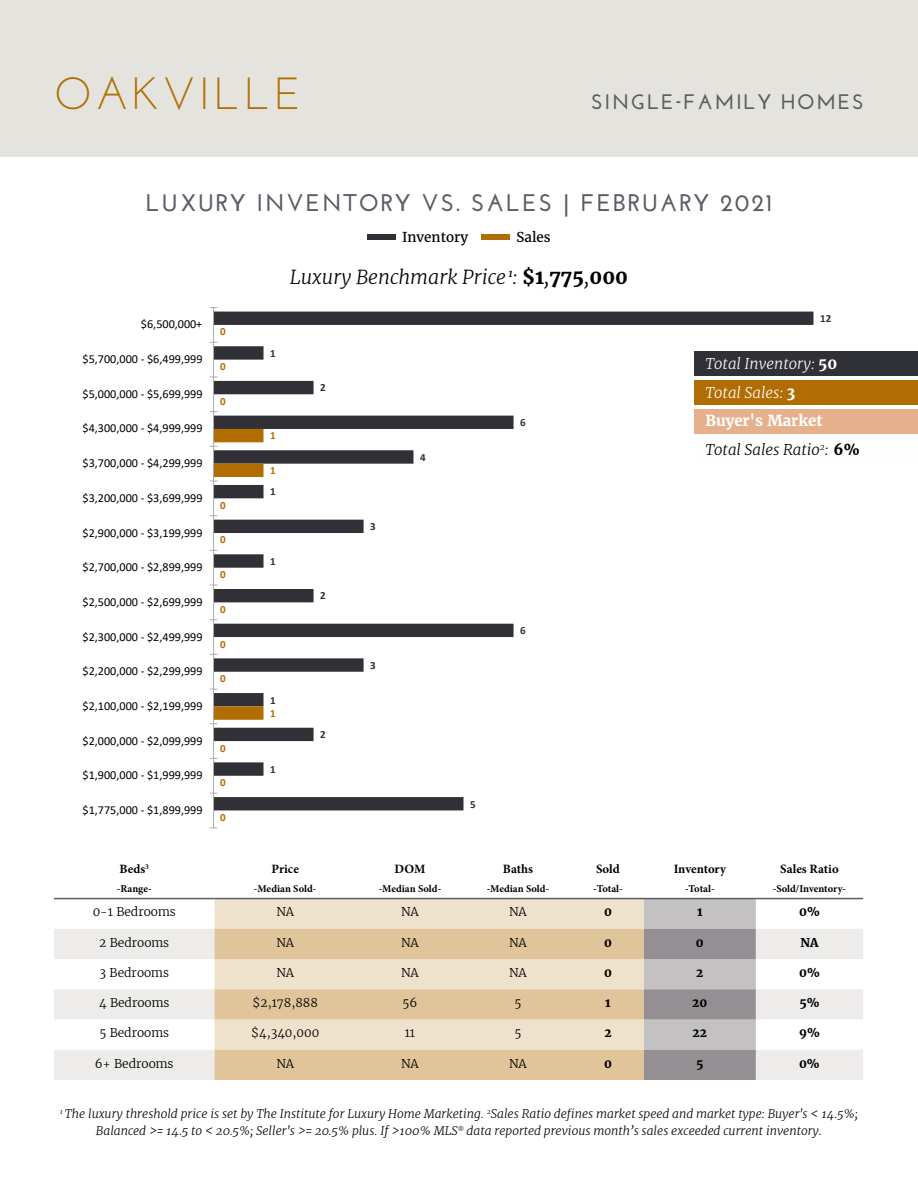
<style>
.page{position:relative;width:918px;height:1188px;background:#fff}
.page>*{position:absolute;margin:0;border:0;box-sizing:border-box;transform-origin:0 0}
.t1{font:45px "Josefin Sans";letter-spacing:.08em;color:#b16d03}
.t2{font:700 24px "Josefin Sans";letter-spacing:.08em;color:#5c5c65}
.t3{font:700 21px "Josefin Sans";letter-spacing:.08em;color:#5c5c65}
.t4{font:italic 300 19.5px "Merriweather";color:#000}
.t5{font:italic 300 15px/28.8px "Merriweather";color:#fff}
.t6{font:italic 300 15px "Merriweather";color:#000}
.t7{font:700 15px "Merriweather";color:#fff}
.t8{font:13.5px "Merriweather";color:#000}
.t9{font:700 12.75px "Minion Pro";color:#000}
.t10{font:12.15px "Calibri";color:#000}
.t11{font:italic 300 12px/16.5px "Merriweather";color:#000;text-align:center}
.t12{font:300 12px "Merriweather";color:#000}
.t13{font:700 12px "Merriweather";color:#000}
.t14{font:700 10.95px "Calibri";color:#303036}
.t15{font:700 10.95px "Calibri";color:#b26d01}
.t16{font:700 10.5px "Minion Pro";color:#000}
.s1{font-weight:700;font-style:normal}
</style>
<div class="page">
<div style="left:0;top:0;width:918px;height:158px;background:#e5e3dd"></div>
<svg style="left:214px;top:312px;width:599px;height:498px"></svg>
<hr style="left:213px;top:308px;width:1px;height:520px;background:#afabab">
<svg style="left:210px;top:429px;width:54px;height:295px"></svg>
<div style="left:367px;top:234px;width:29px;height:6px;background:#303037"></div>
<div style="left:482px;top:234px;width:28px;height:6px;background:#b16d03"></div>
<div style="left:215px;top:899px;width:429px;height:30px;background:#efe2cd"></div>
<svg style="left:54px;top:929px;width:809px;height:151px;fill:#edecea"></svg>
<svg style="left:215px;top:929px;width:429px;height:151px;background:#e6d0ae"></svg>
<svg style="left:644px;top:899px;width:112px;height:181px;background:#aca8ab"></svg>
<hr style="left:54px;top:898px;width:161px;height:1px;background:#5c5c65">
<hr style="left:215px;top:898px;width:141px;height:1px;background:#5c5c65">
<hr style="left:356px;top:898px;width:108px;height:1px;background:#5c5c65">
<hr style="left:464px;top:898px;width:108px;height:1px;background:#5c5c65">
<hr style="left:572px;top:898px;width:72px;height:1px;background:#5c5c65">
<hr style="left:644px;top:898px;width:112px;height:1px;background:#5c5c65">
<hr style="left:756px;top:898px;width:107px;height:1px;background:#5c5c65">
<div style="left:694px;top:409px;width:224px;height:25px;background:#e7b08d"></div>
<div style="left:694px;top:351px;width:224px;height:25px;background:#303037"></div>
<div style="left:694px;top:380px;width:224px;height:25px;background:#b16d03"></div>
<div style="left:694px;top:438px;width:224px;height:24px;background:#fefefe"></div>
<h1 class="t1" style="left:54px;top:65px;width:249px">OAKVILLE</h1>
<h3 class="t3" style="left:591px;top:89px;width:274px">SINGLE-FAMILY HOMES</h3>
<h2 class="t2" style="left:146px;top:189px;width:628px">LUXURY INVENTORY VS. SALES | FEBRUARY 2021</h2>
<p class="t8" style="left:402px;top:229px;width:68px">Inventory</p>
<p class="t8" style="left:516px;top:229px;width:36px">Sales</p>
<p class="t10" style="left:141px;top:316px;width:63px">$6,500,000+</p>
<p class="t10" style="left:83px;top:351px;width:122px">$5,700,000 - $6,499,999</p>
<p class="t10" style="left:83px;top:385px;width:122px">$5,000,000 - $5,699,999</p>
<p class="t10" style="left:83px;top:420px;width:122px">$4,300,000 - $4,999,999</p>
<p class="t10" style="left:83px;top:455px;width:122px">$3,700,000 - $4,299,999</p>
<p class="t10" style="left:83px;top:489px;width:122px">$3,200,000 - $3,699,999</p>
<p class="t10" style="left:83px;top:524px;width:122px">$2,900,000 - $3,199,999</p>
<p class="t10" style="left:83px;top:559px;width:122px">$2,700,000 - $2,899,999</p>
<p class="t10" style="left:83px;top:593px;width:122px">$2,500,000 - $2,699,999</p>
<p class="t10" style="left:83px;top:628px;width:122px">$2,300,000 - $2,499,999</p>
<p class="t10" style="left:83px;top:663px;width:122px">$2,200,000 - $2,299,999</p>
<p class="t10" style="left:83px;top:698px;width:122px">$2,100,000 - $2,199,999</p>
<p class="t10" style="left:83px;top:732px;width:122px">$2,000,000 - $2,099,999</p>
<p class="t10" style="left:83px;top:767px;width:122px">$1,900,000 - $1,999,999</p>
<p class="t10" style="left:83px;top:802px;width:122px">$1,775,000 - $1,899,999</p>
<p class="t9" style="left:119px;top:860px;width:31px">Beds<sup>3</sup></p>
<p class="t16" style="left:117px;top:882px;width:36px">-Range-</p>
<p class="t15" style="left:220px;top:324px;width:7px">0</p>
<p class="t15" style="left:220px;top:359px;width:7px">0</p>
<p class="t15" style="left:220px;top:393px;width:7px">0</p>
<p class="t15" style="left:220px;top:497px;width:7px">0</p>
<p class="t15" style="left:220px;top:532px;width:7px">0</p>
<p class="t15" style="left:220px;top:567px;width:7px">0</p>
<p class="t15" style="left:220px;top:602px;width:7px">0</p>
<p class="t15" style="left:220px;top:636px;width:7px">0</p>
<p class="t15" style="left:220px;top:671px;width:7px">0</p>
<p class="t15" style="left:220px;top:740px;width:7px">0</p>
<p class="t15" style="left:220px;top:775px;width:7px">0</p>
<p class="t15" style="left:220px;top:810px;width:7px">0</p>
<h3 class="t4" style="left:290px;top:265px;width:340px">Luxury Benchmark Price <sup>1</sup>: <span class="s1">$1</span>,<span class="s1">775</span>,<span class="s1">000</span></h3>
<p class="t14" style="left:270px;top:345px;width:7px">1</p>
<p class="t15" style="left:270px;top:428px;width:7px">1</p>
<p class="t15" style="left:270px;top:463px;width:7px">1</p>
<p class="t14" style="left:270px;top:484px;width:7px">1</p>
<p class="t14" style="left:270px;top:553px;width:7px">1</p>
<p class="t14" style="left:270px;top:692px;width:7px">1</p>
<p class="t15" style="left:270px;top:706px;width:7px">1</p>
<p class="t14" style="left:270px;top:762px;width:7px">1</p>
<p class="t14" style="left:320px;top:380px;width:7px">2</p>
<p class="t14" style="left:320px;top:588px;width:7px">2</p>
<p class="t14" style="left:320px;top:727px;width:7px">2</p>
<p class="t14" style="left:370px;top:519px;width:7px">3</p>
<p class="t14" style="left:420px;top:449px;width:7px">4</p>
<p class="t14" style="left:370px;top:657px;width:7px">3</p>
<p class="t14" style="left:470px;top:796px;width:7px">5</p>
<p class="t14" style="left:520px;top:415px;width:7px">6</p>
<p class="t14" style="left:520px;top:623px;width:7px">6</p>
<p class="t9" style="left:272px;top:860px;width:29px">Price</p>
<p class="t16" style="left:254px;top:882px;width:64px">-Median Sold-</p>
<p class="t9" style="left:395px;top:860px;width:32px">DOM</p>
<p class="t16" style="left:379px;top:882px;width:64px">-Median Sold-</p>
<p class="t9" style="left:503px;top:860px;width:32px">Baths</p>
<p class="t16" style="left:487px;top:882px;width:64px">-Median Sold-</p>
<p class="t9" style="left:596px;top:860px;width:25px">Sold</p>
<p class="t16" style="left:593px;top:882px;width:31px">-Total-</p>
<p class="t14" style="left:820px;top:311px;width:13px">12</p>
<p class="t5" style="left:705px;top:349px;width:133px">Total Inventory: <span class="s1">50<br></span>Total Sales: <span class="s1">3</span></p>
<p class="t7" style="left:705px;top:412px;width:119px">Buyer's Market</p>
<p class="t6" style="left:705px;top:440px;width:156px">Total Sales Ratio<sup>2</sup>: <span class="s1">6%</span></p>
<p class="t9" style="left:674px;top:860px;width:54px">Inventory</p>
<p class="t16" style="left:685px;top:882px;width:31px">-Total-</p>
<p class="t9" style="left:780px;top:860px;width:60px">Sales Ratio</p>
<p class="t16" style="left:773px;top:882px;width:75px">-Sold/Inventory-</p>
<p class="t12" style="left:93px;top:905px;width:85px">0-1 Bedrooms</p>
<p class="t12" style="left:276px;top:905px;width:19px">NA</p>
<p class="t12" style="left:401px;top:905px;width:19px">NA</p>
<p class="t12" style="left:509px;top:905px;width:19px">NA</p>
<p class="t13" style="left:604px;top:905px;width:9px">0</p>
<p class="t13" style="left:697px;top:905px;width:7px">1</p>
<p class="t13" style="left:799px;top:905px;width:22px">0%</p>
<p class="t12" style="left:99px;top:935px;width:71px">2 Bedrooms</p>
<p class="t12" style="left:276px;top:935px;width:19px">NA</p>
<p class="t12" style="left:401px;top:935px;width:19px">NA</p>
<p class="t12" style="left:509px;top:935px;width:19px">NA</p>
<p class="t13" style="left:604px;top:935px;width:9px">0</p>
<p class="t13" style="left:696px;top:935px;width:9px">0</p>
<p class="t13" style="left:800px;top:935px;width:20px">NA</p>
<p class="t12" style="left:100px;top:965px;width:71px">3 Bedrooms</p>
<p class="t12" style="left:276px;top:965px;width:19px">NA</p>
<p class="t12" style="left:401px;top:965px;width:19px">NA</p>
<p class="t12" style="left:509px;top:965px;width:19px">NA</p>
<p class="t13" style="left:604px;top:965px;width:9px">0</p>
<p class="t13" style="left:696px;top:965px;width:9px">2</p>
<p class="t13" style="left:799px;top:965px;width:22px">0%</p>
<p class="t12" style="left:99px;top:995px;width:72px">4 Bedrooms</p>
<p class="t12" style="left:253px;top:995px;width:67px">$2,178,888</p>
<p class="t12" style="left:403px;top:995px;width:16px">56</p>
<p class="t12" style="left:514px;top:995px;width:8px">5</p>
<p class="t13" style="left:605px;top:995px;width:7px">1</p>
<p class="t13" style="left:692px;top:995px;width:17px">20</p>
<p class="t13" style="left:799px;top:995px;width:22px">5%</p>
<p class="t12" style="left:99px;top:1026px;width:71px">5 Bedrooms</p>
<p class="t12" style="left:251px;top:1026px;width:70px">$4,340,000</p>
<p class="t12" style="left:405px;top:1026px;width:12px">11</p>
<p class="t12" style="left:514px;top:1026px;width:8px">5</p>
<p class="t13" style="left:604px;top:1026px;width:9px">2</p>
<p class="t13" style="left:693px;top:1026px;width:16px">22</p>
<p class="t13" style="left:799px;top:1026px;width:22px">9%</p>
<p class="t12" style="left:95px;top:1056px;width:80px">6+ Bedrooms</p>
<p class="t12" style="left:276px;top:1056px;width:19px">NA</p>
<p class="t12" style="left:401px;top:1056px;width:19px">NA</p>
<p class="t12" style="left:509px;top:1056px;width:19px">NA</p>
<p class="t13" style="left:604px;top:1056px;width:9px">0</p>
<p class="t13" style="left:696px;top:1056px;width:9px">5</p>
<p class="t13" style="left:799px;top:1056px;width:22px">0%</p>
<p class="t11" style="left:60px;top:1106px;width:800px"><sup>1</sup> The luxury threshold price is set by The Institute for Luxury Home Marketing. <sup>2</sup>Sales Ratio defines market speed and market type: Buyer's &lt; 14.5%;<br>Balanced &gt;= 14.5 to &lt; 20.5%; Seller's &gt;= 20.5% plus. If &gt;100% MLS<sup>®</sup> data reported previous month’s sales exceeded current inventory.</p>
</div>
